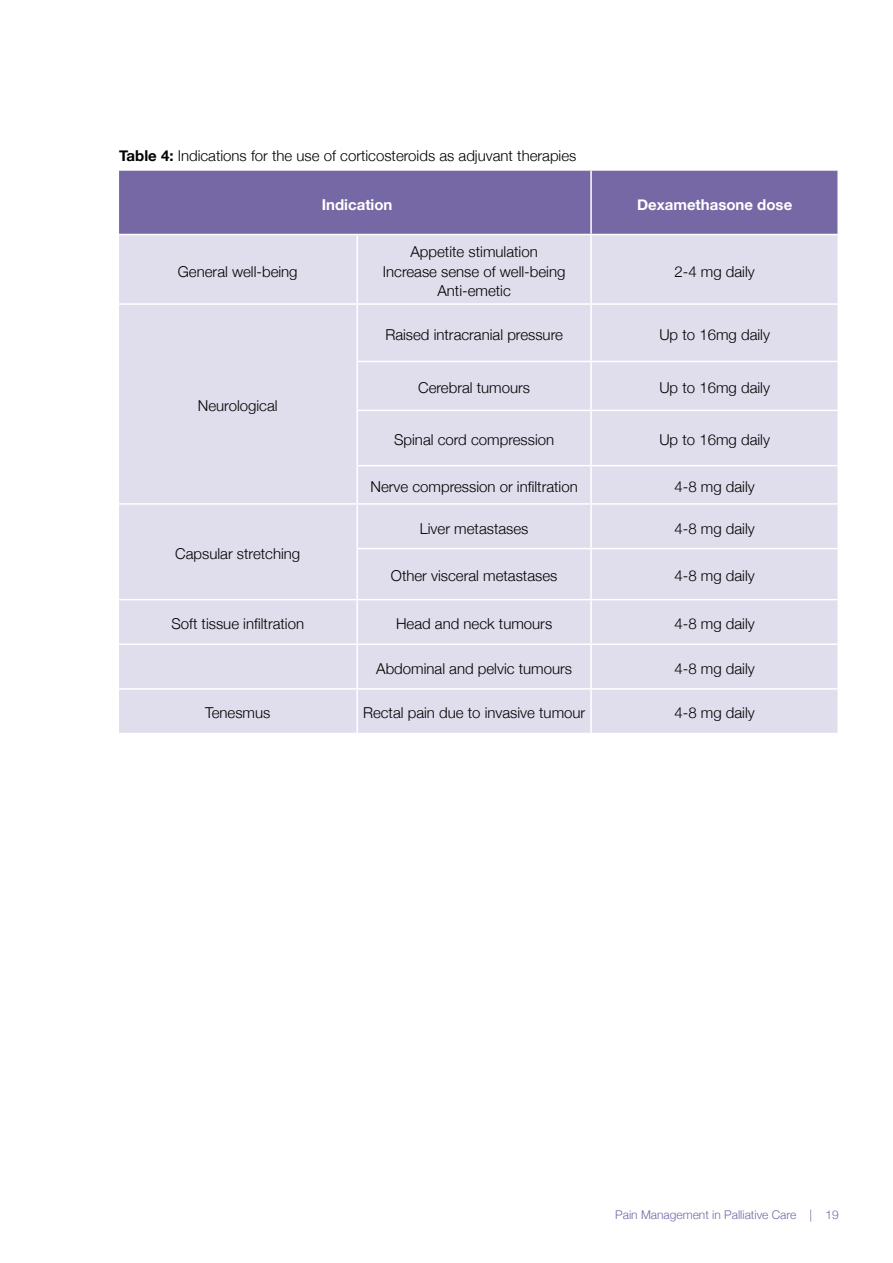
<style>
.page{position:relative;width:893px;height:1263px;background:#fff}
.page>*{position:absolute;margin:0;border:0;box-sizing:border-box;transform-origin:0 0}
.t1{font:300 15px/19.5px "Helvetica Neue";color:#000;text-align:center}
.t2{font:700 15px "Helvetica Neue";color:#fff}
.t3{font:300 12px "Helvetica Neue";color:#7568a4}
.s1{font-weight:700}
</style>
<div class="page">
<div style="left:119px;top:171px;width:718px;height:63px;background:#7568a4"></div>
<div style="left:119px;top:235px;width:718px;height:498px;background:#e0ddec"></div>
<hr style="left:590px;top:171px;width:2px;height:63px;background:#fff">
<hr style="left:591px;top:548px;width:248px;height:1px;background:#fff">
<hr style="left:119px;top:599px;width:238px;height:1px;background:#fff">
<hr style="left:591px;top:599px;width:248px;height:1px;background:#fff">
<hr style="left:119px;top:643px;width:238px;height:2px;background:#fff">
<hr style="left:591px;top:643px;width:248px;height:2px;background:#fff">
<hr style="left:119px;top:688px;width:238px;height:2px;background:#fff">
<hr style="left:591px;top:688px;width:248px;height:2px;background:#fff">
<hr style="left:119px;top:303px;width:238px;height:2px;background:#fff">
<hr style="left:591px;top:303px;width:248px;height:2px;background:#fff">
<hr style="left:591px;top:361px;width:248px;height:1px;background:#fff">
<hr style="left:591px;top:410px;width:248px;height:1px;background:#fff">
<hr style="left:591px;top:465px;width:248px;height:1px;background:#fff">
<hr style="left:119px;top:503px;width:238px;height:2px;background:#fff">
<hr style="left:591px;top:503px;width:248px;height:2px;background:#fff">
<hr style="left:356px;top:465px;width:235px;height:1px;background:#fff">
<hr style="left:357px;top:503px;width:234px;height:2px;background:#fff">
<hr style="left:356px;top:235px;width:2px;height:68px;background:#fff">
<hr style="left:590px;top:235px;width:2px;height:68px;background:#fff">
<hr style="left:590px;top:305px;width:2px;height:56px;background:#fff">
<hr style="left:590px;top:362px;width:2px;height:48px;background:#fff">
<hr style="left:356px;top:411px;width:2px;height:54px;background:#fff">
<hr style="left:590px;top:411px;width:2px;height:54px;background:#fff">
<hr style="left:356px;top:466px;width:2px;height:37px;background:#fff">
<hr style="left:590px;top:466px;width:2px;height:37px;background:#fff">
<hr style="left:356px;top:505px;width:2px;height:43px;background:#fff">
<hr style="left:590px;top:505px;width:2px;height:43px;background:#fff">
<hr style="left:356px;top:548px;width:235px;height:1px;background:#fff">
<hr style="left:356px;top:549px;width:2px;height:50px;background:#fff">
<hr style="left:590px;top:549px;width:2px;height:50px;background:#fff">
<hr style="left:357px;top:599px;width:234px;height:1px;background:#fff">
<hr style="left:356px;top:600px;width:2px;height:43px;background:#fff">
<hr style="left:590px;top:600px;width:2px;height:43px;background:#fff">
<hr style="left:357px;top:643px;width:234px;height:2px;background:#fff">
<hr style="left:356px;top:645px;width:2px;height:43px;background:#fff">
<hr style="left:590px;top:645px;width:2px;height:43px;background:#fff">
<hr style="left:357px;top:688px;width:234px;height:2px;background:#fff">
<hr style="left:356px;top:690px;width:2px;height:43px;background:#fff">
<hr style="left:590px;top:690px;width:2px;height:43px;background:#fff">
<hr style="left:357px;top:303px;width:234px;height:2px;background:#fff">
<hr style="left:356px;top:305px;width:2px;height:56px;background:#fff">
<hr style="left:356px;top:361px;width:235px;height:1px;background:#fff">
<hr style="left:356px;top:362px;width:2px;height:48px;background:#fff">
<hr style="left:356px;top:410px;width:235px;height:1px;background:#fff">
<p class="t1" style="left:119px;top:145px;width:459px"><span class="s1">Table 4:</span> Indications for the use of corticosteroids as adjuvant therapies</p>
<p class="t1" style="left:178px;top:261px;width:121px">General well-being</p>
<p class="t1" style="left:198px;top:395px;width:81px">Neurological</p>
<p class="t1" style="left:175px;top:543px;width:127px">Capsular stretching</p>
<p class="t2" style="left:322px;top:193px;width:72px">Indication</p>
<p class="t2" style="left:637px;top:193px;width:157px">Dexamethasone dose</p>
<p class="t1" style="left:383px;top:241px;width:184px">Appetite stimulation<br>Increase sense of well-being<br>Anti-emetic</p>
<p class="t1" style="left:674px;top:261px;width:82px">2-4 mg daily</p>
<p class="t1" style="left:385px;top:324px;width:179px">Raised intracranial pressure</p>
<p class="t1" style="left:659px;top:324px;width:112px">Up to 16mg daily</p>
<p class="t1" style="left:418px;top:377px;width:113px">Cerebral tumours</p>
<p class="t1" style="left:659px;top:377px;width:112px">Up to 16mg daily</p>
<p class="t1" style="left:394px;top:429px;width:162px">Spinal cord compression</p>
<p class="t1" style="left:659px;top:429px;width:112px">Up to 16mg daily</p>
<p class="t1" style="left:370px;top:476px;width:209px">Nerve compression or infiltration</p>
<p class="t1" style="left:674px;top:476px;width:82px">4-8 mg daily</p>
<p class="t1" style="left:420px;top:517px;width:110px">Liver metastases</p>
<p class="t1" style="left:674px;top:517px;width:82px">4-8 mg daily</p>
<p class="t1" style="left:391px;top:565px;width:168px">Other visceral metastases</p>
<p class="t1" style="left:674px;top:565px;width:82px">4-8 mg daily</p>
<p class="t1" style="left:171px;top:613px;width:134px">Soft tissue infiltration</p>
<p class="t1" style="left:396px;top:613px;width:158px">Head and neck tumours</p>
<p class="t1" style="left:674px;top:613px;width:82px">4-8 mg daily</p>
<p class="t1" style="left:376px;top:658px;width:197px">Abdominal and pelvic tumours</p>
<p class="t1" style="left:674px;top:658px;width:82px">4-8 mg daily</p>
<p class="t1" style="left:205px;top:702px;width:67px">Tenesmus</p>
<p class="t1" style="left:363px;top:702px;width:224px">Rectal pain due to invasive tumour</p>
<p class="t1" style="left:674px;top:702px;width:82px">4-8 mg daily</p>
<p class="t3" style="left:615px;top:1204px;width:225px">Pain Management in Palliative Care | 19</p>
</div>
